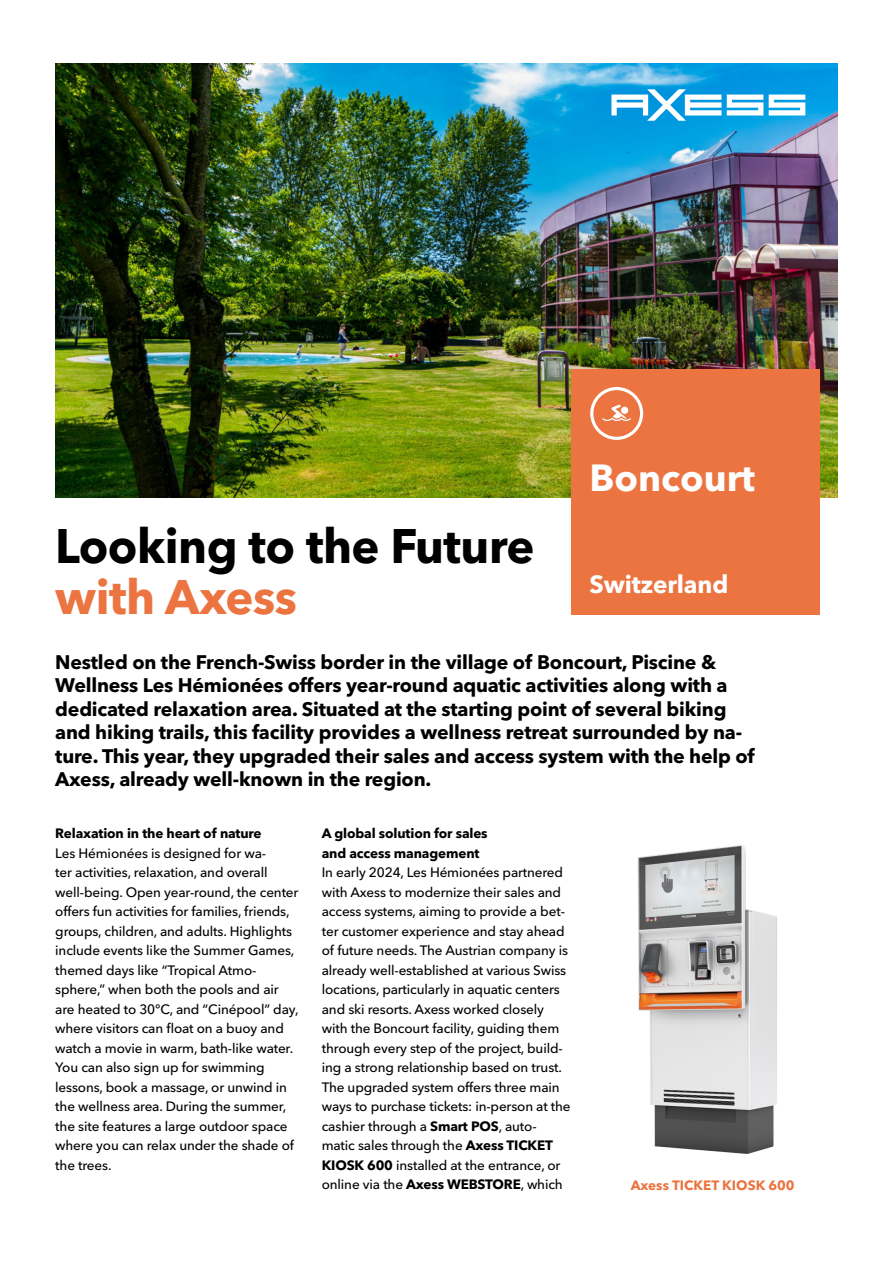
<style>
.page{position:relative;width:893px;height:1263px;background:#fff}
.page>*{position:absolute;margin:0;border:0;box-sizing:border-box;transform-origin:0 0}
.t1{font:700 48px "Avenir Next Cyr";letter-spacing:-.01em;color:#000}
.t2{font:700 48px "Avenir Next Cyr";letter-spacing:-.01em;color:#eb7440}
.t3{font:700 37.5px "Avenir Next Cyr";color:#fff}
.t4{font:700 24.75px "Avenir Next Cyr";letter-spacing:-.005em;color:#fff}
.t5{font:700 19.5px/23.4px "Avenir Next Cyr";letter-spacing:-.01em;color:#000}
.t6{font:500 13.5px/19.5px "Avenir Next Cyr";letter-spacing:-.01em;color:#000}
.t7{font:700 13.5px/19.5px "Avenir Next Cyr";letter-spacing:-.01em;color:#000}
.t8{font:700 13.5px "Avenir Next Cyr";color:#eb7440}
.s1{font-weight:700}
</style>
<div class="page">
<img style="left:55px;top:64px;width:783px;height:433px">
<svg style="left:727px;top:95px;width:36px;height:20px"></svg>
<svg style="left:769px;top:95px;width:36px;height:20px"></svg>
<svg style="left:611px;top:89px;width:110px;height:32px"></svg>
<div style="left:571px;top:369px;width:249px;height:245px;background:#eb7440"></div>
<svg style="left:590px;top:387px;width:53px;height:53px"></svg>
<img style="left:637px;top:845px;width:140px;height:309px">
<h2 class="t3" style="left:589px;top:455px;width:167px">Boncourt</h2>
<h1 class="t1" style="left:55px;top:517px;width:481px">Looking to the Future</h1>
<h1 class="t2" style="left:55px;top:568px;width:243px">with Axess</h1>
<p class="t5" style="left:55px;top:650px;width:701px">Nestled on the French-Swiss border in the village of Boncourt, Piscine &amp; Wellness Les Hémionées offers year-round aquatic activities along with a dedicated relaxation area. Situated at the starting point of several biking and hiking trails, this facility provides a wellness retreat surrounded by na&shy;ture. This year, they upgraded their sales and access system with the help of Axess, already well-known in the region.</p>
<p class="t7" style="left:55px;top:824px;width:208px">Relaxation in the heart of nature</p>
<p class="t6" style="left:55px;top:843px;width:245px">Les Hémionées is designed for wa-<br>ter activities, relaxation, and overall well-being. Open year-round, the center offers fun activities for families, friends, groups, children, and adults. Highlights include events like the Summer Games, themed days like “Tropical Atmo&shy;sphere,” when both the pools and air are heated to 30°C, and “Cinépool” day, where visitors can float on a buoy and watch a movie in warm, bath-like water.<br>You can also sign up for swimming lessons, book a massage, or unwind in the wellness area. During the summer, the site features a large outdoor space where you can relax under the shade of the trees.</p>
<h3 class="t4" style="left:589px;top:569px;width:140px">Switzerland</h3>
<p class="t7" style="left:322px;top:824px;width:167px">A global solution for sales and access management</p>
<p class="t6" style="left:322px;top:863px;width:250px">In early 2024, Les Hémionées partnered with Axess to modernize their sales and access systems, aiming to provide a bet&shy;ter customer experience and stay ahead of future needs. The Austrian company is already well-established at various Swiss locations, particularly in aquatic centers and ski resorts. Axess worked closely with the Boncourt facility, guiding them through every step of the project, build&shy;ing a strong relationship based on trust.<br>The upgraded system offers three main ways to purchase tickets: in-person at the cashier through a <span class="s1">Smart POS</span>, auto&shy;matic sales through the <span class="s1">Axess TICKET KIOSK 600</span> installed at the entrance, or online via the <span class="s1">Axess WEBSTORE</span>, which</p>
<p class="t8" style="left:631px;top:1176px;width:165px">Axess TICKET KIOSK 600</p>
</div>
